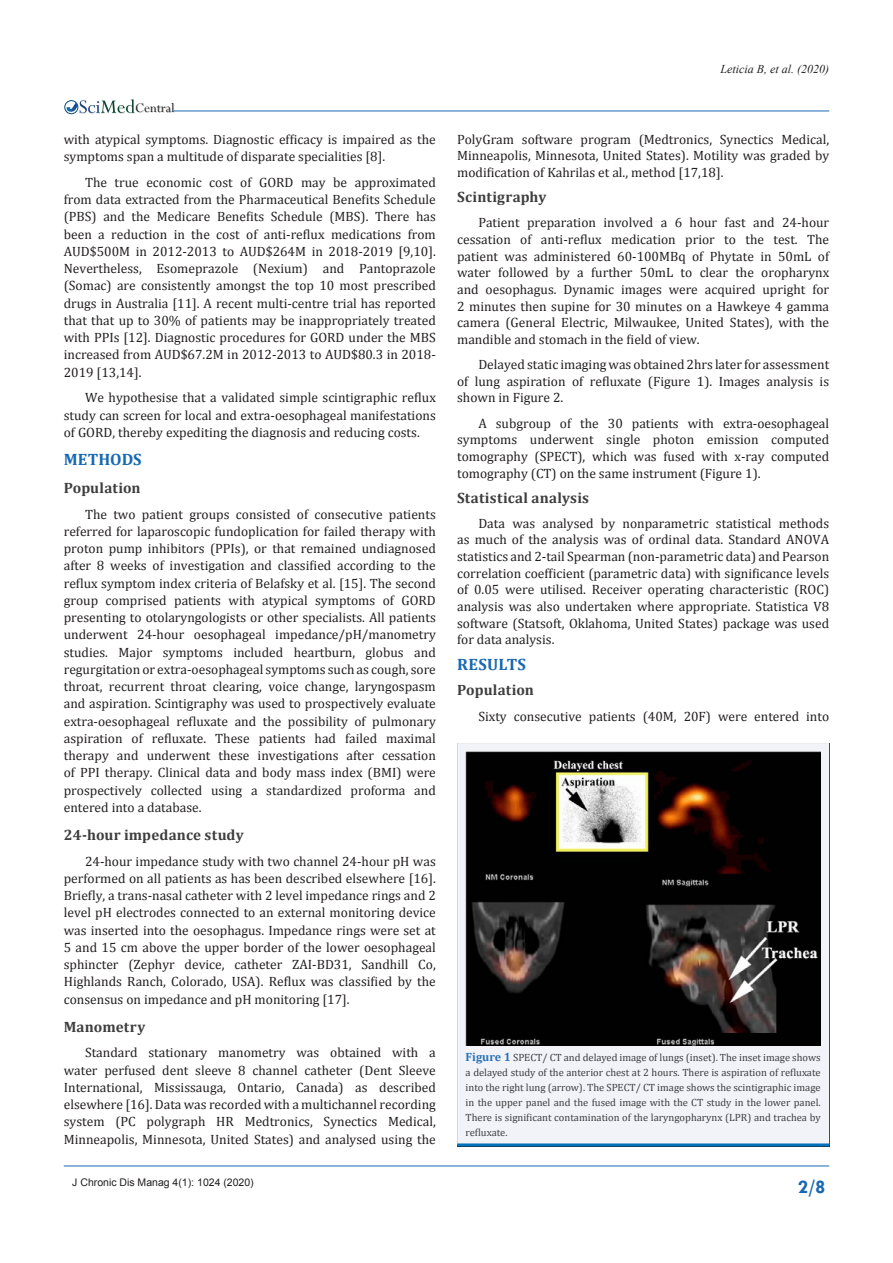
<style>
.page{position:relative;width:893px;height:1263px;background:#fff}
.page>*{position:absolute;margin:0;border:0;box-sizing:border-box;transform-origin:0 0}
.t1{font:700 19.5px "Tw Cen";color:#1768b4}
.t2{font:700 16.5px "Cambria";letter-spacing:.015em;color:#1768b4}
.t3{font:700 15px "Cambria";letter-spacing:.01em;color:#3e3e3f}
.t4{font:14.55px "Perpetua";color:#211e1e}
.t5{font:13.5px/17.2px "Cambria";color:#231f20;text-align:justify}
.t6{font:italic 12px "Times New Roman";color:#231f20}
.t7{font:10.5px/15px "Cambria";color:#3e3e3f;text-align:justify}
.t8{font:10.5px "Arial";color:#231f20}
.s1{font-weight:700;font-size:12px;color:#2a71b8}
</style>
<div class="page">
<img style="left:79px;top:103px;width:96px;height:11px">
<div style="left:64px;top:100px;width:14px;height:14px;border:1px solid #074d7c;border-radius:50%"></div>
<svg style="left:66px;top:99px;width:69px;height:14px"></svg>
<hr style="left:64px;top:1166px;width:765px;height:1px;background:#1768b4">
<hr style="left:174px;top:111px;width:655px;height:1px;background:#1768b4">
<div style="left:457px;top:743px;width:372px;height:400px;background:#f1f3f9"></div>
<hr style="left:457px;top:1143px;width:372px;height:3px;background:#0072bc">
<img style="left:466px;top:751px;width:355px;height:294px">
<p class="t4" style="left:135px;top:99px;width:41px">Central</p>
<p class="t5" style="left:64px;top:130px;width:374px">with atypical symptoms. Diagnostic efficacy is impaired as the symptoms span a multitude of disparate specialities [8].</p>
<p class="t5" style="left:64px;top:173px;width:374px;text-indent:21px">The true economic cost of GORD may be approximated from data extracted from the Pharmaceutical Benefits Schedule (PBS) and the Medicare Benefits Schedule (MBS). There has been a reduction in the cost of anti-reflux medications from AUD$500M in 2012-2013 to AUD$264M in 2018-2019 [9,10].<br>Nevertheless, Esomeprazole (Nexium) and Pantoprazole (Somac) are consistently amongst the top 10 most prescribed drugs in Australia [11]. A recent multi-centre trial has reported that that up to 30% of patients may be inappropriately treated with PPIs [12]. Diagnostic procedures for GORD under the MBS increased from AUD$67.2M in 2012-2013 to AUD$80.3 in 2018- 2019 [13,14].</p>
<p class="t5" style="left:64px;top:389px;width:374px;text-indent:21px">We hypothesise that a validated simple scintigraphic reflux study can screen for local and extra-oesophageal manifestations of GORD, thereby expediting the diagnosis and reducing costs.</p>
<p class="t2" style="left:64px;top:447px;width:79px">METHODS</p>
<p class="t3" style="left:64px;top:477px;width:78px">Population</p>
<p class="t5" style="left:64px;top:505px;width:374px;text-indent:21px">The two patient groups consisted of consecutive patients referred for laparoscopic fundoplication for failed therapy with proton pump inhibitors (PPIs), or that remained undiagnosed after 8 weeks of investigation and classified according to the reflux symptom index criteria of Belafsky et al. [15]. The second group comprised patients with atypical symptoms of GORD presenting to otolaryngologists or other specialists. All patients underwent 24-hour oesophageal impedance/pH/manometry studies. Major symptoms included heartburn, globus and regurgitation or extra-oesophageal symptoms such as cough, sore throat, recurrent throat clearing, voice change, laryngospasm and aspiration. Scintigraphy was used to prospectively evaluate extra-oesophageal refluxate and the possibility of pulmonary aspiration of refluxate. These patients had failed maximal therapy and underwent these investigations after cessation of PPI therapy. Clinical data and body mass index (BMI) were prospectively collected using a standardized proforma and entered into a database.</p>
<p class="t3" style="left:64px;top:824px;width:181px">24-hour impedance study</p>
<p class="t5" style="left:64px;top:852px;width:374px;text-indent:21px">24-hour impedance study with two channel 24-hour pH was performed on all patients as has been described elsewhere [16].<br>Briefly, a trans-nasal catheter with 2 level impedance rings and 2 level pH electrodes connected to an external monitoring device was inserted into the oesophagus. Impedance rings were set at 5 and 15 cm above the upper border of the lower oesophageal sphincter (Zephyr device, catheter ZAI-BD31, Sandhill Co, Highlands Ranch, Colorado, USA). Reflux was classified by the consensus on impedance and pH monitoring [17].</p>
<p class="t3" style="left:64px;top:1016px;width:83px">Manometry</p>
<p class="t5" style="left:64px;top:1044px;width:374px;text-indent:21px">Standard stationary manometry was obtained with a water perfused dent sleeve 8 channel catheter (Dent Sleeve International, Mississauga, Ontario, Canada) as described elsewhere [16]. Data was recorded with a multichannel recording system (PC polygraph HR Medtronics, Synectics Medical, Minneapolis, Minnesota, United States) and analysed using the</p>
<p class="t6" style="left:720px;top:61px;width:110px">Leticia B, et al. (2020)</p>
<p class="t5" style="left:457px;top:131px;width:374px;line-height:16.6px">PolyGram software program (Medtronics, Synectics Medical, Minneapolis, Minnesota, United States). Motility was graded by modification of Kahrilas et al., method [17,18].</p>
<p class="t3" style="left:457px;top:186px;width:91px">Scintigraphy</p>
<p class="t5" style="left:457px;top:214px;width:374px;line-height:16.6px;text-indent:21px">Patient preparation involved a 6 hour fast and 24-hour cessation of anti-reflux medication prior to the test. The patient was administered 60-100MBq of Phytate in 50mL of water followed by a further 50mL to clear the oropharynx and oesophagus. Dynamic images were acquired upright for 2 minutes then supine for 30 minutes on a Hawkeye 4 gamma camera (General Electric, Milwaukee, United States), with the mandible and stomach in the field of view.</p>
<p class="t5" style="left:457px;top:356px;width:374px;line-height:16.6px;text-indent:21px">Delayed static imaging was obtained 2hrs later for assessment of lung aspiration of refluxate (Figure 1). Images analysis is shown in Figure 2.</p>
<p class="t5" style="left:457px;top:415px;width:374px;line-height:16.6px;text-indent:21px">A subgroup of the 30 patients with extra-oesophageal symptoms underwent single photon emission computed tomography (SPECT), which was fused with x-ray computed tomography (CT) on the same instrument (Figure 1).</p>
<p class="t3" style="left:457px;top:487px;width:134px">Statistical analysis</p>
<p class="t5" style="left:457px;top:515px;width:374px;line-height:16.6px;text-indent:21px">Data was analysed by nonparametric statistical methods as much of the analysis was of ordinal data. Standard ANOVA statistics and 2-tail Spearman (non-parametric data) and Pearson correlation coefficient (parametric data) with significance levels of 0.05 were utilised. Receiver operating characteristic (ROC) analysis was also undertaken where appropriate. Statistica V8 software (Statsoft, Oklahoma, United States) package was used for data analysis.</p>
<p class="t2" style="left:457px;top:652px;width:70px">RESULTS</p>
<p class="t3" style="left:457px;top:680px;width:78px">Population</p>
<p class="t5" style="left:478px;top:708px;width:352px">Sixty consecutive patients (40M, 20F) were entered into</p>
<p class="t7" style="left:466px;top:1050px;width:357px"><span class="s1">Figure 1</span> SPECT/ CT and delayed image of lungs (inset). The inset image shows a delayed study of the anterior chest at 2 hours. There is aspiration of refluxate into the right lung (arrow). The SPECT/ CT image shows the scintigraphic image in the upper panel and the fused image with the CT study in the lower panel.<br>There is significant contamination of the laryngopharynx (LPR) and trachea by refluxate.</p>
<p class="t8" style="left:72px;top:1175px;width:183px">J Chronic Dis Manag 4(1): 1024 (2020)</p>
<p class="t1" style="left:798px;top:1175px;width:29px">2/8</p>
</div>
